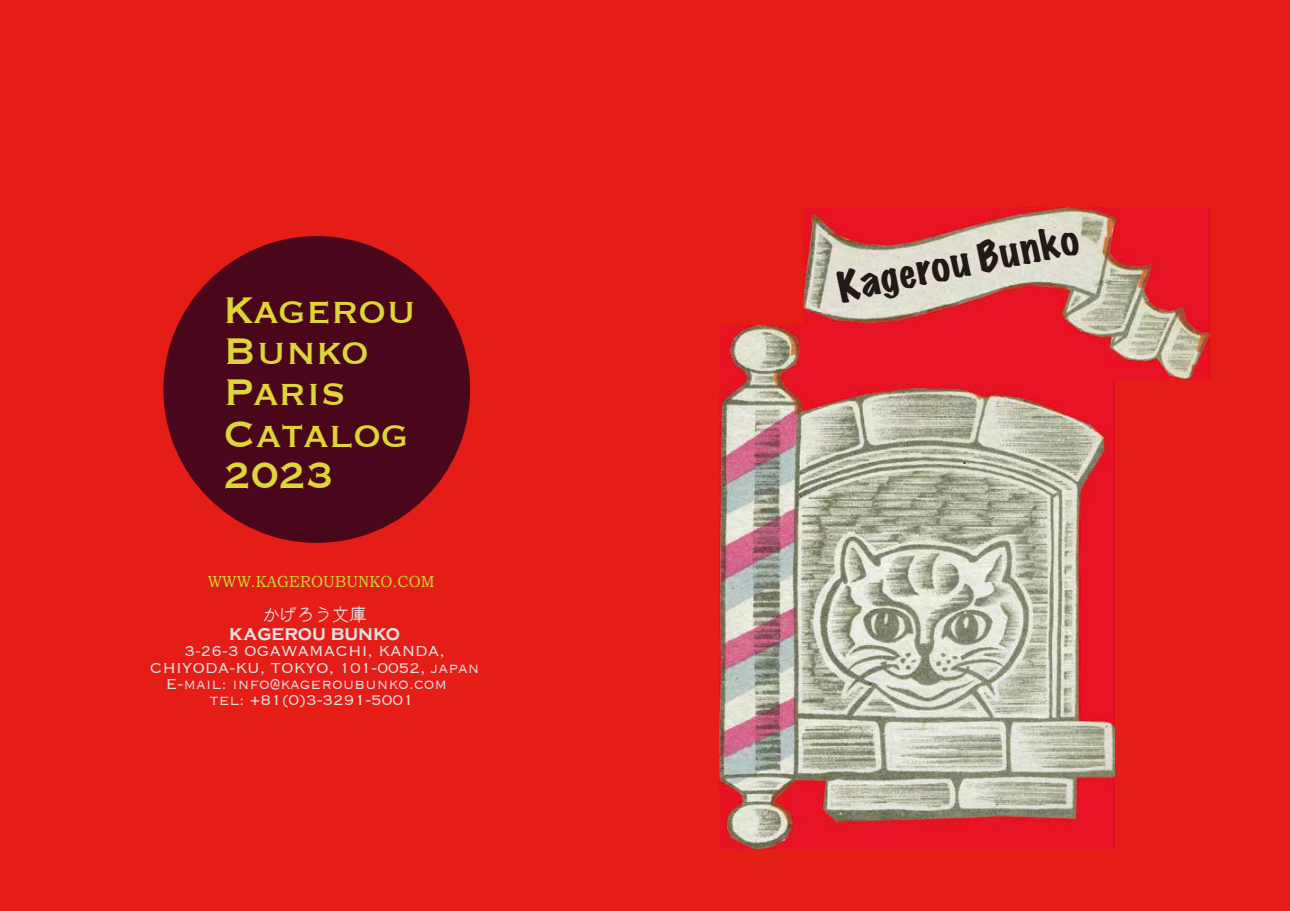
<style>
.page{position:relative;width:1290px;height:911px;background:#e41d17}
.page>*{position:absolute;margin:0;border:0;box-sizing:border-box;transform-origin:0 0}
.t1{font:48.12px/41.2px "Copperplate";color:#ded536;scale:.93 1}
.t2{font:expanded 37.5px "Marker Felt";color:#221815}
.t3{font:700 21.38px "Copperplate Gothic";color:#e1e1e1;scale:.93 1}
.t4{font:300 18.75px "Copperplate";color:#e1e1e1;scale:.93 1}
.t5{font:18.75px "HG Reithic";color:#e1e1e1;scale:.93 1}
.t6{font:16px "Bookman Old Style";letter-spacing:.01em;color:#c7da36;scale:.93 1}
</style>
<div class="page">
<div style="left:163px;top:236px;width:307px;height:307px;background:#4a071b;border-radius:50%"></div>
<img style="left:719px;top:326px;width:396px;height:522px">
<img style="left:803px;top:208px;width:407px;height:170px">
<h1 class="t1" style="left:223px;top:290px;width:209px">Kagerou<br>Bunko<br>Paris<br>Catalog<br>2023</h1>
<p class="t6" style="left:208px;top:572px;width:246px">WWW.KAGEROUBUNKO.COM</p>
<p class="t5" style="left:262px;top:605px;width:114px">かげろう文庫</p>
<p class="t3" style="left:229px;top:621px;width:185px">kagerou bunko</p>
<p class="t4" style="left:184px;top:642px;width:282px">3-26-3 OGAWAMACHI, KANDA,</p>
<p class="t4" style="left:150px;top:658px;width:356px">CHIYODA-KU, TOKYO, 101-0052, japan</p>
<p class="t4" style="left:166px;top:674px;width:304px">E-mail: info@kageroubunko.com</p>
<p class="t4" style="left:210px;top:691px;width:221px">tel: +81(0)3-3291-5001</p>
<h2 class="t2" style="left:834px;top:269px;width:246px;rotate:-12deg">Kagerou Bunko</h2>
</div>
